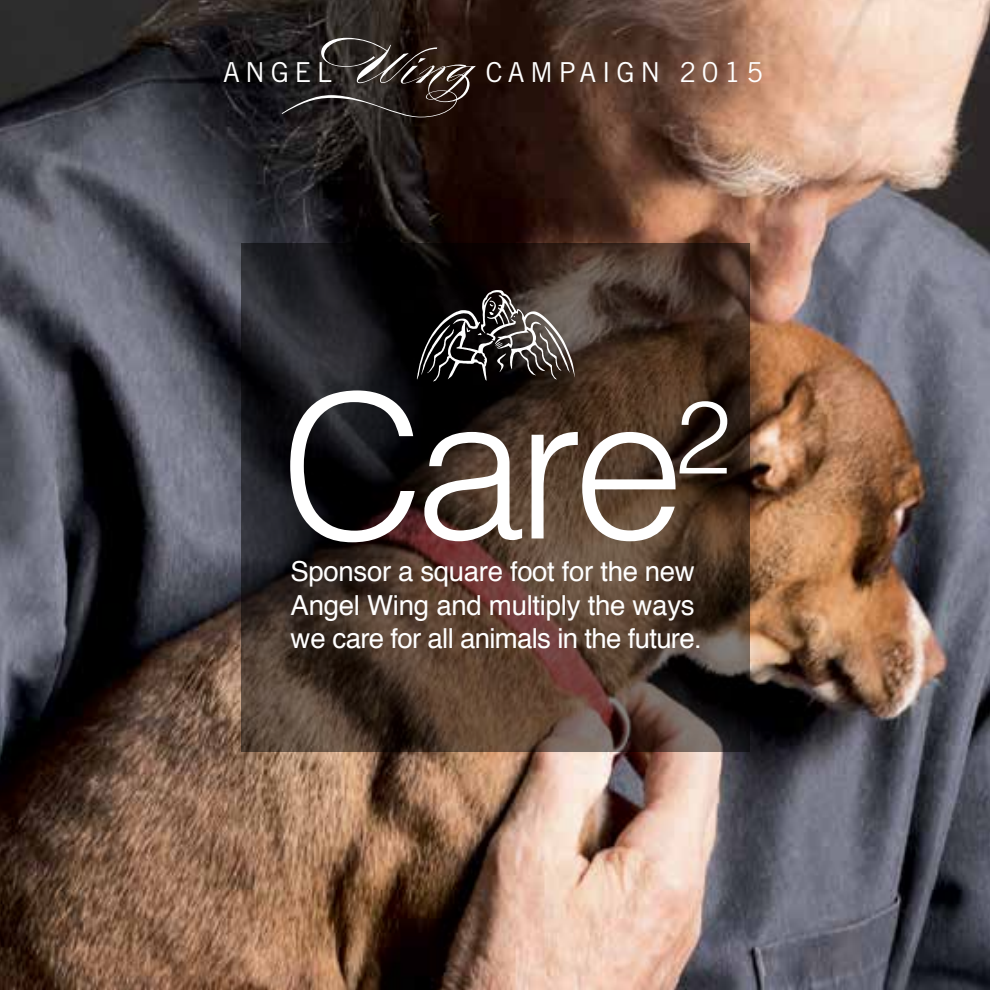
<style>
.page{position:relative;width:990px;height:990px;background:#fff}
.page>*{position:absolute;margin:0;border:0;box-sizing:border-box;transform-origin:0 0}
.t1{font:300 200.25px "Helvetica";color:#fff}
.t2{font:27.5px/33px "Helvetica";letter-spacing:-.015em;color:#fff}
.t3{font:27.5px "Trade Gothic";letter-spacing:.2em;color:#fff}
.s1{font-family:"Burgues Script";font-size:55px}
</style>
<div class="page">
<img style="left:0;top:0;width:990px;height:990px">
<svg style="left:241px;top:243px;width:508px;height:508px"></svg>
<svg style="left:417px;top:290px;width:158px;height:92px"></svg>
<p class="t3" style="left:223px;top:55px;width:542px">ANGEL <span class="s1">Wing</span>CAMPAIGN 2015</p>
<h1 class="t1" style="left:281px;top:297px;width:452px">Care<sup>2</sup></h1>
<p class="t2" style="left:291px;top:556px;width:413px">Sponsor a square foot for the new<br>Angel Wing and multiply the ways we care for all animals in the future.</p>
</div>
